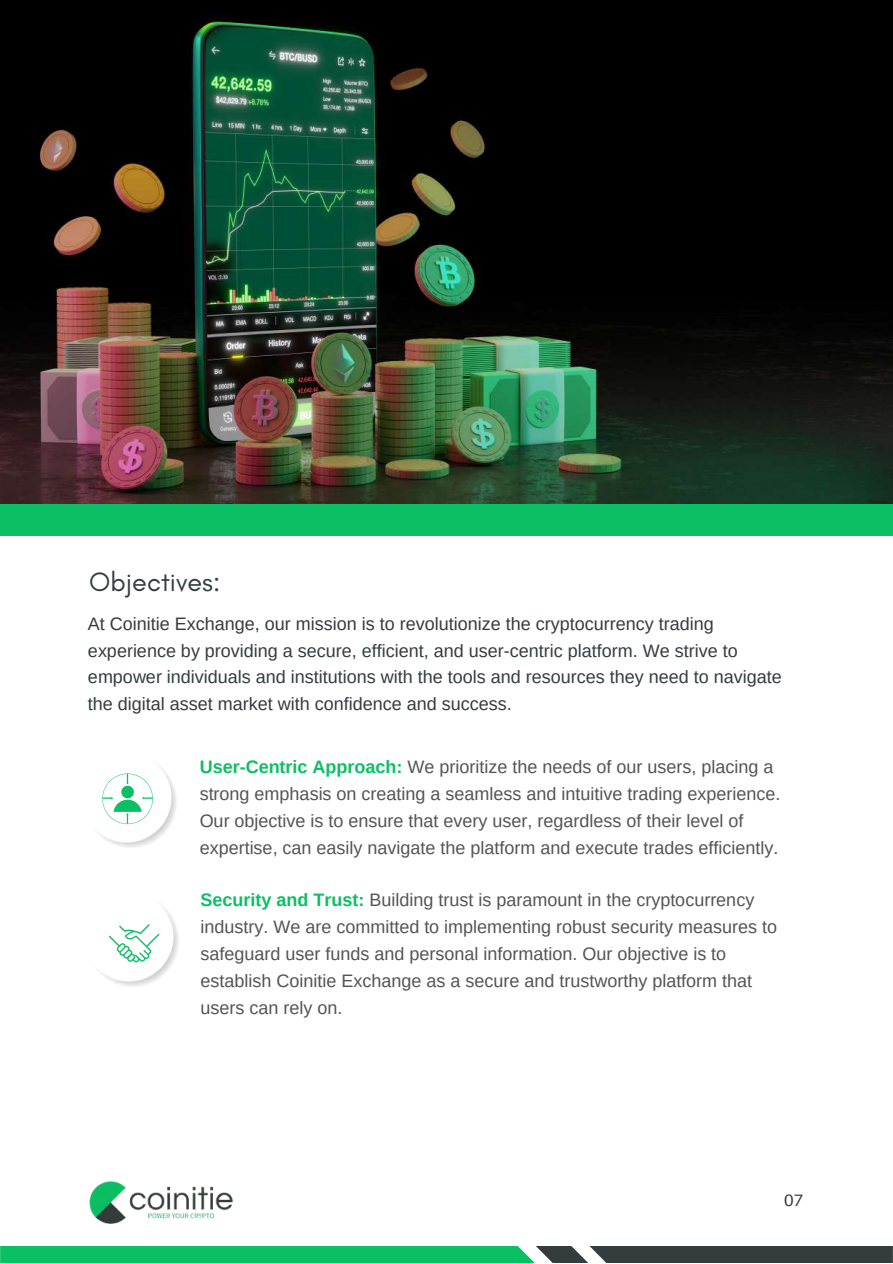
<style>
.page{position:relative;width:893px;height:1264px;background:#fff}
.page>*{position:absolute;margin:0;border:0;box-sizing:border-box;transform-origin:0 0}
.t1{font:27px "Glacial Indifference";color:#343c3e}
.t2{font:18px/27px "Arimo";color:#545454}
.t3{font:18px/27px "Arimo";color:#343c3e}
.t4{font:16.5px "Aileron";color:#343c3e}
.s1{font-weight:700;color:#0bbf64}
</style>
<div class="page">
<svg style="left:0;top:1246px;width:892px;height:16px;background:#24915c"></svg>
<img style="left:89px;top:1181px;width:144px;height:43px">
<img style="left:98px;top:766px;width:78px;height:81px">
<img style="left:100px;top:905px;width:78px;height:81px">
<svg style="left:102px;top:773px;width:51px;height:51px"></svg>
<svg style="left:109px;top:924px;width:50px;height:38px"></svg>
<img style="left:0;top:0;width:892px;height:504px">
<div style="left:0;top:504px;width:892px;height:31px;background:#0bbf64"></div>
<h1 class="t1" style="left:89px;top:565px;width:133px">Objectives:</h1>
<p class="t3" style="left:88px;top:609px;width:695px">At Coinitie Exchange, our mission is to revolutionize the cryptocurrency trading experience by providing a secure, efficient, and user-centric platform. We strive to empower individuals and institutions with the tools and resources they need to navigate the digital asset market with confidence and success.</p>
<p class="t2" style="left:200px;top:753px;width:582px"><span class="s1">User-Centric Approach:</span> We prioritize the needs of our users, placing a strong emphasis on creating a seamless and intuitive trading experience.<br>Our objective is to ensure that every user, regardless of their level of expertise, can easily navigate the platform and execute trades efficiently.</p>
<p class="t2" style="left:200px;top:886px;width:578px"><span class="s1">Security and Trust:</span> Building trust is paramount in the cryptocurrency industry. We are committed to implementing robust security measures to safeguard user funds and personal information. Our objective is to establish Coinitie Exchange as a secure and trustworthy platform that users can rely on.</p>
<p class="t4" style="left:784px;top:1190px;width:21px">07</p>
</div>
